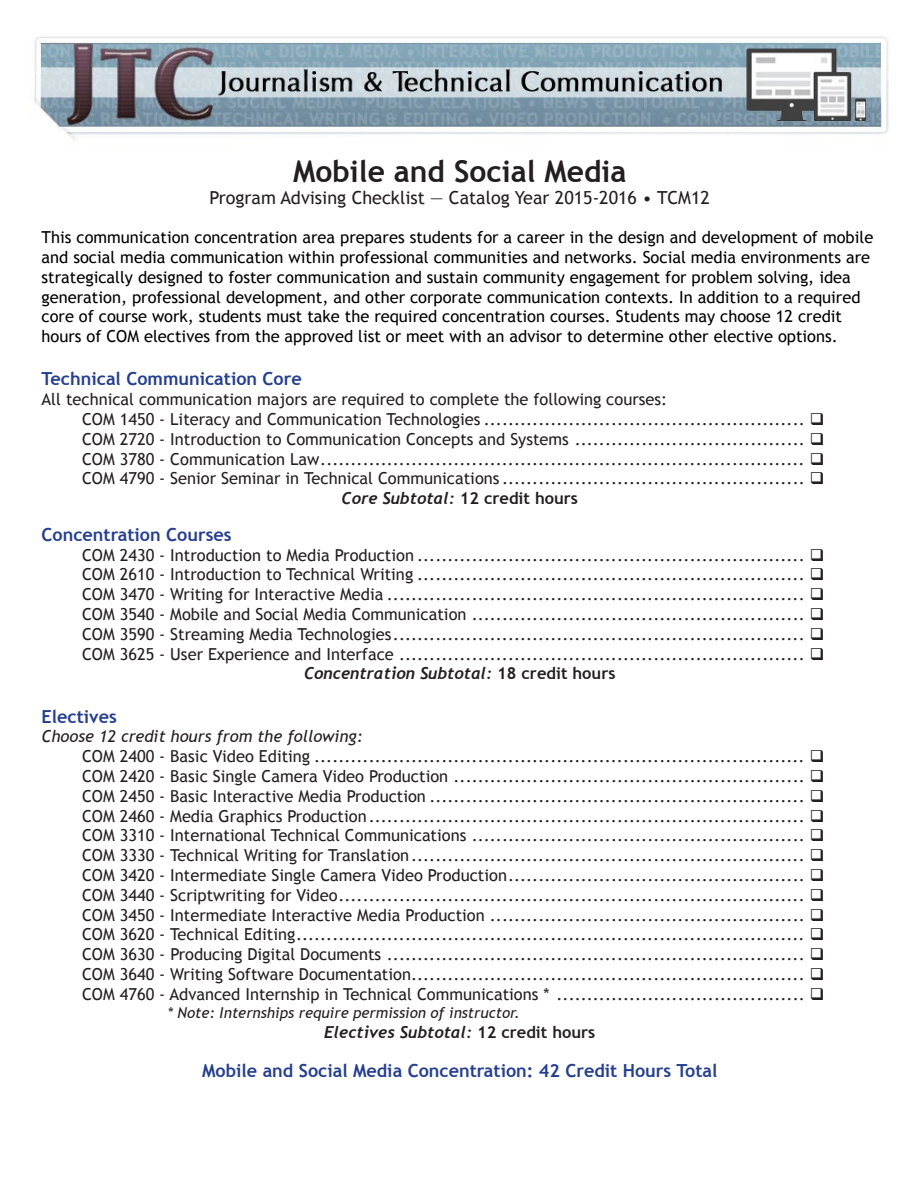
<style>
.page{position:relative;width:918px;height:1188px;background:#fff}
.page>*{position:absolute;margin:0;border:0;box-sizing:border-box;transform-origin:0 0}
.t1{font:700 30px "Trebuchet MS";color:#231f20}
.myTitle{font:700 18px "Trebuchet MS";color:#253f8e}
.t2{font:18px "Trebuchet MS";color:#231f20}
.courses-checklist{font:16.5px "Trebuchet MS";color:#231f20}
.myTitle-2{font:16.5px/19.8px "Trebuchet MS";color:#000}
.t3{font:italic 700 16.5px "Trebuchet";color:#231f20}
.myTitle-3{font:italic 16.5px "Trebuchet MS";color:#231f20}
.t4{font:italic 15px "Trebuchet MS";color:#231f20}
.s1{font-family:"Trebuchet MS";font-style:normal}
</style>
<div class="page">
<img style="left:34px;top:36px;width:855px;height:104px">
<p class="t1" style="left:293px;top:153px;width:335px">Mobile and Social Media</p>
<p class="t2" style="left:210px;top:187px;width:502px">Program Advising Checklist — Catalog Year 2015-2016 • TCM12</p>
<p class="myTitle-2" style="left:42px;top:228px;width:833px">This communication concentration area prepares students for a career in the design and development of mobile and social media communication within professional communities and networks. Social media environments are strategically designed to foster communication and sustain community engagement for problem solving, idea generation, professional development, and other corporate communication contexts. In addition to a required core of course work, students must take the required concentration courses. Students may choose 12 credit hours of COM electives from the approved list or meet with an advisor to determine other elective options.</p>
<p class="myTitle" style="left:42px;top:368px;width:262px">Technical Communication Core</p>
<p class="courses-checklist" style="left:42px;top:390px;width:627px">All technical communication majors are required to complete the following courses:</p>
<p class="courses-checklist" style="left:82px;top:409px;width:744px">COM 1450 - Literacy and Communication Technologies ..................................................... ❑</p>
<p class="courses-checklist" style="left:82px;top:429px;width:744px">COM 2720 - Introduction to Communication Concepts and Systems ...................................... ❑</p>
<p class="courses-checklist" style="left:82px;top:449px;width:744px">COM 3780 - Communication Law................................................................................ ❑</p>
<p class="courses-checklist" style="left:82px;top:469px;width:744px">COM 4790 - Senior Seminar in Technical Communications .................................................. ❑</p>
<p class="t3" style="left:342px;top:488px;width:238px">Core Subtotal: <span class="s1">12 credit hours</span></p>
<p class="myTitle" style="left:42px;top:523px;width:191px">Concentration Courses</p>
<p class="courses-checklist" style="left:82px;top:545px;width:744px">COM 2430 - Introduction to Media Production ................................................................ ❑</p>
<p class="courses-checklist" style="left:82px;top:565px;width:744px">COM 2610 - Introduction to Technical Writing ................................................................ ❑</p>
<p class="courses-checklist" style="left:82px;top:585px;width:744px">COM 3470 - Writing for Interactive Media ..................................................................... ❑</p>
<p class="courses-checklist" style="left:82px;top:604px;width:744px">COM 3540 - Mobile and Social Media Communication ....................................................... ❑</p>
<p class="courses-checklist" style="left:82px;top:624px;width:744px">COM 3590 - Streaming Media Technologies.................................................................... ❑</p>
<p class="courses-checklist" style="left:82px;top:644px;width:744px">COM 3625 - User Experience and Interface ................................................................... ❑</p>
<p class="t3" style="left:304px;top:663px;width:313px">Concentration Subtotal: <span class="s1">18 credit hours</span></p>
<p class="myTitle" style="left:42px;top:705px;width:77px">Electives</p>
<p class="myTitle-3" style="left:42px;top:727px;width:323px">Choose 12 credit hours from the following:</p>
<p class="courses-checklist" style="left:82px;top:747px;width:744px">COM 2400 - Basic Video Editing ................................................................................. ❑</p>
<p class="courses-checklist" style="left:82px;top:766px;width:744px">COM 2420 - Basic Single Camera Video Production .......................................................... ❑</p>
<p class="courses-checklist" style="left:82px;top:786px;width:744px">COM 2450 - Basic Interactive Media Production .............................................................. ❑</p>
<p class="courses-checklist" style="left:82px;top:806px;width:744px">COM 2460 - Media Graphics Production........................................................................ ❑</p>
<p class="courses-checklist" style="left:82px;top:826px;width:744px">COM 3310 - International Technical Communications ....................................................... ❑</p>
<p class="courses-checklist" style="left:82px;top:846px;width:744px">COM 3330 - Technical Writing for Translation................................................................. ❑</p>
<p class="courses-checklist" style="left:82px;top:865px;width:744px">COM 3420 - Intermediate Single Camera Video Production................................................. ❑</p>
<p class="courses-checklist" style="left:82px;top:885px;width:744px">COM 3440 - Scriptwriting for Video............................................................................. ❑</p>
<p class="courses-checklist" style="left:82px;top:905px;width:744px">COM 3450 - Intermediate Interactive Media Production .................................................... ❑</p>
<p class="courses-checklist" style="left:82px;top:925px;width:744px">COM 3620 - Technical Editing.................................................................................... ❑</p>
<p class="courses-checklist" style="left:82px;top:945px;width:744px">COM 3630 - Producing Digital Documents ..................................................................... ❑</p>
<p class="courses-checklist" style="left:82px;top:964px;width:744px">COM 3640 - Writing Software Documentation................................................................. ❑</p>
<p class="courses-checklist" style="left:82px;top:984px;width:744px">COM 4760 - Advanced Internship in Technical Communications * ......................................... ❑</p>
<p class="t4" style="left:168px;top:1004px;width:354px">* Note: Internships require permission of instructor.</p>
<p class="t3" style="left:324px;top:1022px;width:273px">Electives Subtotal: <span class="s1">12 credit hours</span></p>
<p class="myTitle" style="left:202px;top:1060px;width:517px">Mobile and Social Media Concentration: 42 Credit Hours Total</p>
</div>
